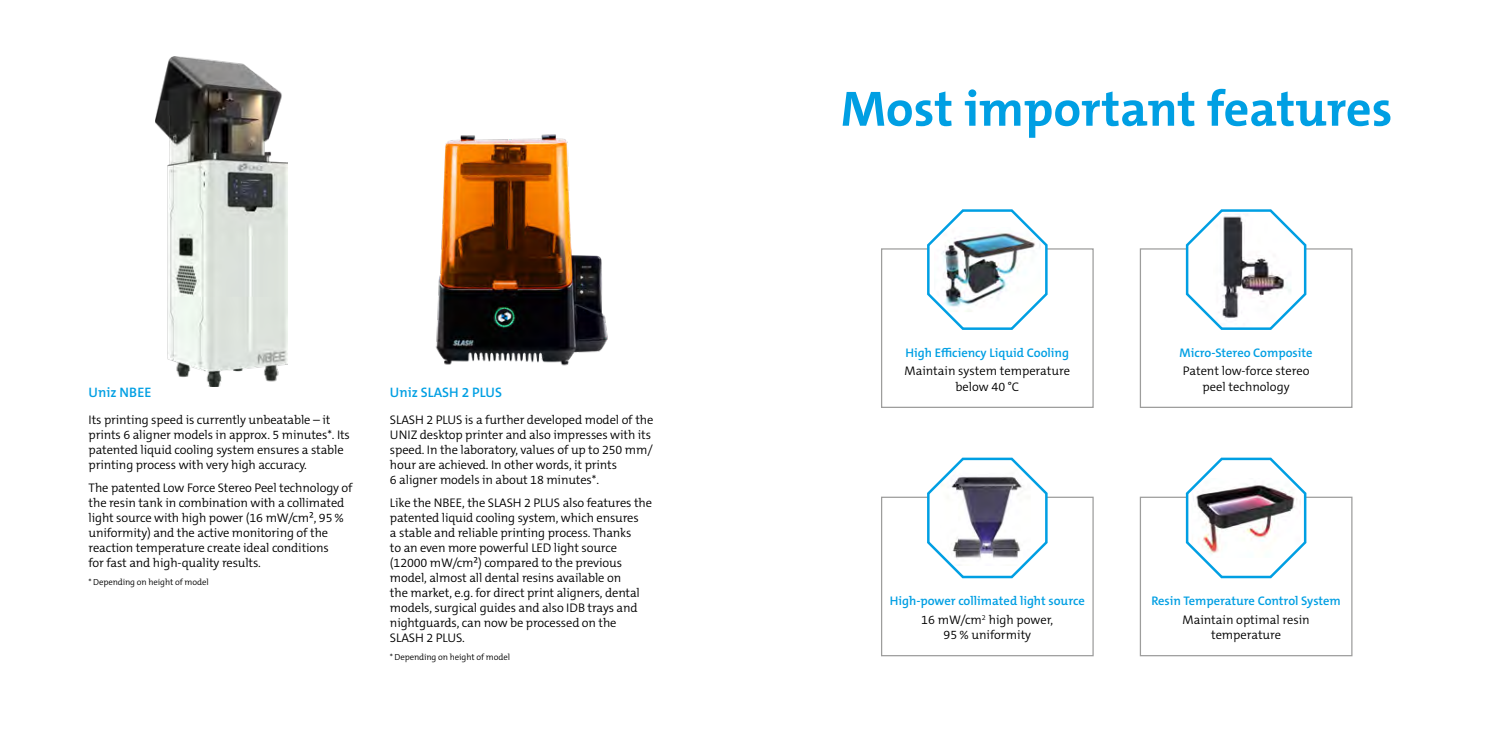
<style>
.page{position:relative;width:1489px;height:745px;background:#fff}
.page>*{position:absolute;margin:0;border:0;box-sizing:border-box;transform-origin:0 0}
.t1{font:700 50px "The Mix C5";color:#009fe3}
.t2{font:600 13.75px "The Mix C5";color:#009fe3}
.t3{font:300 12.5px/15px "The Mix C5";letter-spacing:-.01em;color:#000}
.t4{font:600 12.5px/18.5px "The Mix C5";color:#009fe3;text-align:center}
.t5{font:300 8.75px "The Mix C5";letter-spacing:-.01em;color:#000}
.s1{font-weight:300;color:#000}
</style>
<div class="page">
<div style="left:881px;top:248px;width:212px;height:159px;background:#fff;border:1px solid #9d9d9c"></div>
<img style="left:925px;top:209px;width:123px;height:121px">
<div style="left:1139px;top:248px;width:213px;height:159px;background:#fff;border:1px solid #9d9d9c"></div>
<svg style="left:1184px;top:209px;width:123px;height:121px"></svg>
<div style="left:881px;top:496px;width:212px;height:160px;background:#fff;border:1px solid #9d9d9c"></div>
<svg style="left:925px;top:457px;width:123px;height:122px"></svg>
<div style="left:1139px;top:496px;width:213px;height:160px;background:#fff;border:1px solid #9d9d9c"></div>
<svg style="left:1184px;top:457px;width:123px;height:122px"></svg>
<img style="left:156px;top:57px;width:131px;height:329px">
<img style="left:435px;top:134px;width:173px;height:232px">
<p class="t2" style="left:89px;top:383px;width:64px">Uniz NBEE</p>
<p class="t2" style="left:390px;top:383px;width:113px">Uniz SLASH 2 PLUS</p>
<p class="t3" style="left:89px;top:412px;width:263px">Its printing speed is currently unbeatable – it prints 6 aligner models in approx. 5 minutes*. Its patented liquid cooling system ensures a stable printing process with very high accuracy.</p>
<p class="t3" style="left:89px;top:479px;width:265px">The patented Low Force Stereo Peel technology of the resin tank in combination with a collimated light source with high power (16 mW/cm², 95 % uniformity) and the active monitoring of the reaction temperature create ideal conditions<br>for fast and high-quality results.</p>
<p class="t5" style="left:89px;top:576px;width:121px">* Depending on height of model</p>
<p class="t3" style="left:390px;top:412px;width:265px">SLASH 2 PLUS is a further developed model of the UNIZ desktop printer and also impresses with its speed. In the laboratory, values of up to 250 mm/ hour are achieved. In other words, it prints<br>6 aligner models in about 18 minutes*.</p>
<p class="t3" style="left:390px;top:494px;width:263px">Like the NBEE, the SLASH 2 PLUS also features the patented liquid cooling system, which ensures<br>a stable and reliable printing process. Thanks<br>to an even more powerful LED light source (12000 mW/cm²) compared to the previous model, almost all dental resins available on<br>the market, e.g. for direct print aligners, dental models, surgical guides and also IDB trays and nightguards, can now be processed on the SLASH 2 PLUS.</p>
<p class="t5" style="left:390px;top:651px;width:121px">* Depending on height of model</p>
<h1 class="t1" style="left:841px;top:77px;width:553px">Most important features</h1>
<p class="t4" style="left:905px;top:343px;width:165px">High Efficiency Liquid Cooling</p>
<p class="t3" style="left:904px;top:363px;width:167px;text-align:center">Maintain system temperature below 40 °C</p>
<p class="t4" style="left:1179px;top:343px;width:134px">Micro-Stereo Composite</p>
<p class="t3" style="left:1182px;top:363px;width:128px;text-align:center">Patent low-force stereo peel technology</p>
<p class="t4" style="left:889px;top:591px;width:196px">High-power collimated light source<br><span class="s1">16 mW/cm</span><sup>2</sup> <span class="s1">high power,</span></p>
<p class="t3" style="left:943px;top:626px;width:89px">95 % uniformity</p>
<p class="t4" style="left:1151px;top:591px;width:191px">Resin Temperature Control System</p>
<p class="t3" style="left:1182px;top:611px;width:129px;text-align:center">Maintain optimal resin temperature</p>
</div>
